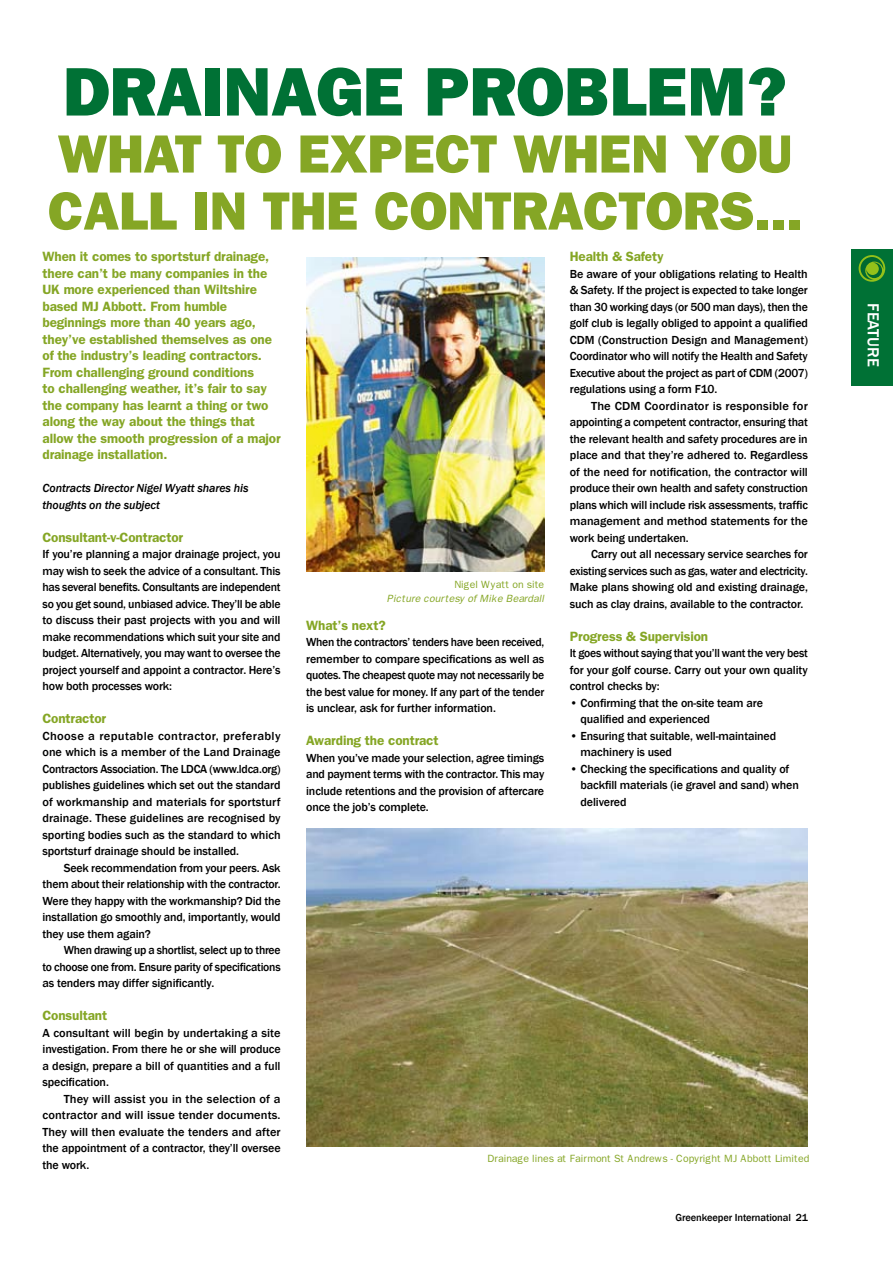
<style>
.page{position:relative;width:893px;height:1263px;background:#fff}
.page>*{position:absolute;margin:0;border:0;box-sizing:border-box;transform-origin:0 0}
.t1{font:800 69px "Franklin Gothic";letter-spacing:-.005em;color:#007135}
.t2{font:800 54px/57px "Franklin Gothic";letter-spacing:-.005em;color:#85a625}
.t3{font:500 16.5px "Franklin Gothic";letter-spacing:-.005em;color:#fff}
.t4{font:600 13.5px/16.5px "Franklin Gothic";letter-spacing:-.01em;color:#85a625}
.t5{font:500 12px/16.5px "Franklin Gothic";letter-spacing:-.01em;color:#000;text-align:justify}
.t6{font:500 12px/16.5px "Franklin Gothic";letter-spacing:-.01em;color:#000;text-align:justify;scale:1.05 1}
.t7{font:500 12px/16.5px "Franklin Gothic";letter-spacing:-.01em;color:#000;text-align:justify;scale:1.04 1}
.t8{font:italic 500 12px/16.5px "Franklin Gothic";letter-spacing:-.01em;color:#000}
.t9{font:10.5px "Franklin Gothic";letter-spacing:-.005em;color:#85a625}
.t10{font:italic 10.5px "Franklin Gothic";letter-spacing:-.005em;color:#85a625}
.t11{font:500 10.5px "Franklin Gothic";letter-spacing:-.01em;color:#000}
</style>
<div class="page">
<img style="left:306px;top:828px;width:502px;height:318px">
<img style="left:306px;top:257px;width:238px;height:315px">
<div style="left:852px;top:249px;width:41px;height:137px;background:#007135"></div>
<svg style="left:859px;top:255px;width:26px;height:27px"></svg>
<svg style="left:860px;top:257px;width:23px;height:23px"></svg>
<h1 class="t1" style="left:63px;top:51px;width:726px">DRAINAGE PROBLEM?</h1>
<h2 class="t2" style="left:48px;top:126px;width:756px">WHAT TO EXPECT WHEN YOU<br>CALL IN THE CONTRACTORS...</h2>
<p class="t4" style="left:43px;top:248px;width:240px">When it comes to sportsturf drainage, there can’t be many companies in the UK more experienced than Wiltshire based MJ Abbott. From humble beginnings more than 40 years ago, they’ve established themselves as one of the industry’s leading contractors.<br>From challenging ground conditions<br>to challenging weather, it’s fair to say the company has learnt a thing or two along the way about the things that allow the smooth progression of a major drainage installation.</p>
<p class="t8" style="left:43px;top:480px;width:207px">Contracts Director Nigel Wyatt shares his thoughts on the subject</p>
<p class="t4" style="left:43px;top:529px;width:142px">Consultant-v-Contractor</p>
<p class="t5" style="left:43px;top:546px;width:240px">If you’re planning a major drainage project, you may wish to seek the advice of a consultant. This has several benefits. Consultants are independent so you get sound, unbiased advice. They’ll be able to discuss their past projects with you and will make recommendations which suit your site and budget. Alternatively, you may want to oversee the project yourself and appoint a contractor. Here’s how both processes work:</p>
<p class="t4" style="left:43px;top:710px;width:65px">Contractor</p>
<p class="t6" style="left:43px;top:728px;width:228px">Choose a reputable contractor, preferably one which is a member of the Land Drainage Contractors Association. The LDCA (www.ldca.org) publishes guidelines which set out the standard of workmanship and materials for sportsturf drainage. These guidelines are recognised by sporting bodies such as the standard to which sportsturf drainage should be installed.</p>
<p class="t5" style="left:43px;top:860px;width:240px;text-indent:21px">Seek recommendation from your peers. Ask them about their relationship with the contractor.<br>Were they happy with the workmanship? Did the installation go smoothly and, importantly, would they use them again?</p>
<p class="t5" style="left:43px;top:942px;width:240px;text-indent:21px">When drawing up a shortlist, select up to three to choose one from. Ensure parity of specifications as tenders may differ significantly.</p>
<p class="t4" style="left:43px;top:1007px;width:66px">Consultant</p>
<p class="t5" style="left:43px;top:1025px;width:240px">A consultant will begin by undertaking a site investigation. From there he or she will produce a design, prepare a bill of quantities and a full specification.</p>
<p class="t7" style="left:43px;top:1091px;width:230px;text-indent:21px">They will assist you in the selection of a contractor and will issue tender documents.<br>They will then evaluate the tenders and after the appointment of a contractor, they’ll oversee the work.</p>
<p class="t9" style="left:454px;top:579px;width:91px">Nigel Wyatt on site</p>
<p class="t10" style="left:387px;top:592px;width:159px">Picture courtesy of Mike Beardall</p>
<p class="t4" style="left:306px;top:617px;width:81px">What’s next?</p>
<p class="t5" style="left:306px;top:634px;width:240px">When the contractors’ tenders have been received, remember to compare specifications as well as quotes. The cheapest quote may not necessarily be the best value for money. If any part of the tender is unclear, ask for further information.</p>
<p class="t4" style="left:306px;top:732px;width:134px">Awarding the contract</p>
<p class="t5" style="left:306px;top:750px;width:240px">When you’ve made your selection, agree timings and payment terms with the contractor. This may include retentions and the provision of aftercare once the job’s complete.</p>
<p class="t4" style="left:570px;top:248px;width:95px">Health &amp; Safety</p>
<p class="t5" style="left:570px;top:266px;width:240px">Be aware of your obligations relating to Health &amp; Safety. If the project is expected to take longer than 30 working days (or 500 man days), then the golf club is legally obliged to appoint a qualified CDM (Construction Design and Management)<br>Coordinator who will notify the Health and Safety Executive about the project as part of CDM (2007) regulations using a form F10.</p>
<p class="t6" style="left:570px;top:398px;width:228px;text-indent:21px">The CDM Coordinator is responsible for appointing a competent contractor, ensuring that the relevant health and safety procedures are in place and that they’re adhered to. Regardless of the need for notification, the contractor will produce their own health and safety construction plans which will include risk assessments, traffic management and method statements for the work being undertaken.</p>
<p class="t5" style="left:570px;top:546px;width:240px;text-indent:21px">Carry out all necessary service searches for existing services such as gas, water and electricity.<br>Make plans showing old and existing drainage, such as clay drains, available to the contractor.</p>
<p class="t4" style="left:570px;top:628px;width:140px">Progress &amp; Supervision</p>
<p class="t5" style="left:570px;top:645px;width:240px">It goes without saying that you’ll want the very best for your golf course. Carry out your own quality control checks by:</p>
<p class="t5" style="left:581px;top:695px;width:184px;text-indent:-11px">• Confirming that the on-site team are qualified and experienced</p>
<p class="t5" style="left:581px;top:728px;width:197px;text-indent:-11px">• Ensuring that suitable, well-maintained machinery is used</p>
<p class="t5" style="left:581px;top:761px;width:220px;text-align:left;text-indent:-11px">• Checking the specifications and quality of backfill materials (ie gravel and sand) when delivered</p>
<p class="t9" style="left:488px;top:1153px;width:323px">Drainage lines at Fairmont St Andrews - Copyright MJ Abbott Limited</p>
<p class="t11" style="left:675px;top:1211px;width:134px">Greenkeeper International 21</p>
<h3 class="t3" style="left:883px;top:303px;width:65px;rotate:90deg">FEATURE</h3>
</div>
